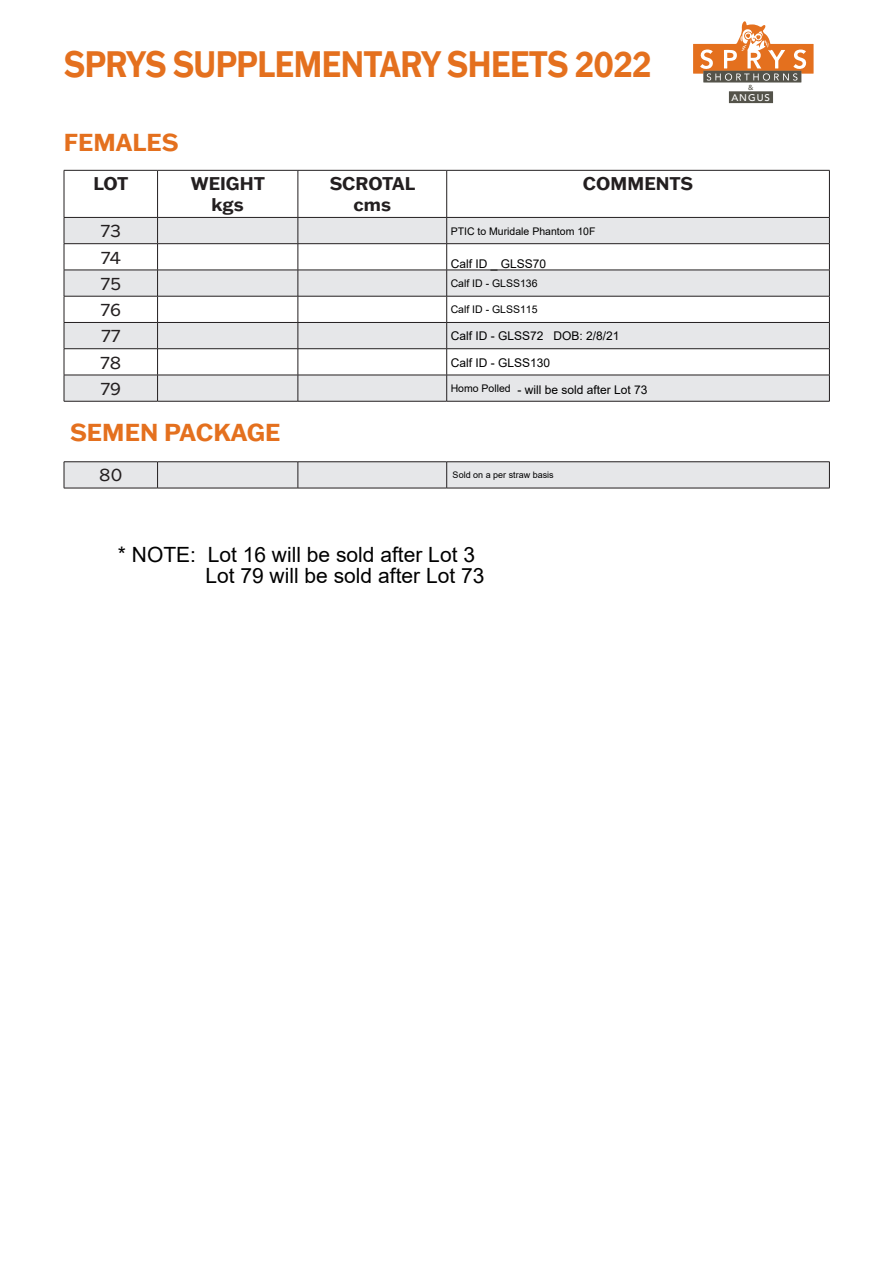
<style>
.page{position:relative;width:893px;height:1263px;background:#fff}
.page>*{position:absolute;margin:0;border:0;box-sizing:border-box;transform-origin:0 0}
.t1{font:700 36px "Franklin Gothic ATF";letter-spacing:-.02em;color:#e4701e;scale:.85 1}
.t2{font:700 24px "Franklin Gothic ATF";color:#e4701e}
.t3{font:21px/21px "Arial";color:#000}
.t4{font:700 18px/21.6px "Franklin Gothic ATF";color:#231f20;text-align:center}
.t5{font:18px/26.2px "Franklin Gothic ATF";color:#231f20;text-align:justify}
.t6{font:12px "Arial";color:#000}
.t7{font:10.5px "Arial";color:#000}
.t8{font:500 9.75px "Avenir";letter-spacing:.1em;color:#fff}
.t9{font:9px "Arial";color:#000}
.t10{font:500 7.35px "Avenir";color:#54534a}
</style>
<div class="page">
<svg style="left:65px;top:218px;width:764px;height:270px"></svg>
<hr style="left:64px;top:170px;width:94px;height:1px;background:#231f20">
<hr style="left:64px;top:171px;width:1px;height:46px;background:#231f20">
<hr style="left:158px;top:170px;width:140px;height:1px;background:#231f20">
<hr style="left:157px;top:171px;width:1px;height:46px;background:#231f20">
<hr style="left:298px;top:170px;width:149px;height:1px;background:#231f20">
<hr style="left:298px;top:171px;width:1px;height:46px;background:#231f20">
<hr style="left:447px;top:170px;width:383px;height:1px;background:#231f20">
<hr style="left:446px;top:171px;width:1px;height:46px;background:#231f20">
<hr style="left:829px;top:171px;width:1px;height:46px;background:#231f20">
<hr style="left:64px;top:217px;width:94px;height:1px;background:#231f20">
<hr style="left:447px;top:217px;width:383px;height:1px;background:#231f20">
<hr style="left:64px;top:243px;width:94px;height:1px;background:#231f20">
<hr style="left:447px;top:243px;width:383px;height:1px;background:#231f20">
<hr style="left:64px;top:270px;width:94px;height:1px;background:#231f20">
<hr style="left:158px;top:270px;width:140px;height:1px;background:#231f20">
<hr style="left:298px;top:270px;width:149px;height:1px;background:#231f20">
<hr style="left:447px;top:270px;width:383px;height:1px;background:#231f20">
<hr style="left:64px;top:296px;width:94px;height:1px;background:#231f20">
<hr style="left:158px;top:296px;width:140px;height:1px;background:#231f20">
<hr style="left:298px;top:296px;width:149px;height:1px;background:#231f20">
<hr style="left:447px;top:296px;width:383px;height:1px;background:#231f20">
<hr style="left:64px;top:322px;width:94px;height:1px;background:#231f20">
<hr style="left:158px;top:322px;width:140px;height:1px;background:#231f20">
<hr style="left:298px;top:322px;width:149px;height:1px;background:#231f20">
<hr style="left:447px;top:322px;width:383px;height:1px;background:#231f20">
<hr style="left:64px;top:348px;width:94px;height:1px;background:#231f20">
<hr style="left:158px;top:348px;width:140px;height:1px;background:#231f20">
<hr style="left:298px;top:348px;width:149px;height:1px;background:#231f20">
<hr style="left:447px;top:348px;width:383px;height:1px;background:#231f20">
<hr style="left:64px;top:375px;width:94px;height:1px;background:#231f20">
<svg style="left:64px;top:218px;width:1px;height:183px"></svg>
<hr style="left:158px;top:375px;width:140px;height:1px;background:#231f20">
<hr style="left:298px;top:375px;width:149px;height:1px;background:#231f20">
<svg style="left:298px;top:218px;width:1px;height:183px"></svg>
<hr style="left:447px;top:375px;width:383px;height:1px;background:#231f20">
<svg style="left:829px;top:218px;width:1px;height:183px"></svg>
<hr style="left:64px;top:401px;width:94px;height:1px;background:#231f20">
<hr style="left:158px;top:401px;width:140px;height:1px;background:#231f20">
<hr style="left:298px;top:401px;width:149px;height:1px;background:#231f20">
<hr style="left:447px;top:401px;width:383px;height:1px;background:#231f20">
<hr style="left:64px;top:461px;width:94px;height:1px;background:#231f20">
<svg style="left:64px;top:462px;width:1px;height:26px"></svg>
<hr style="left:158px;top:461px;width:140px;height:1px;background:#231f20">
<svg style="left:157px;top:462px;width:1px;height:26px"></svg>
<hr style="left:298px;top:461px;width:149px;height:1px;background:#231f20">
<svg style="left:298px;top:462px;width:1px;height:26px"></svg>
<hr style="left:447px;top:461px;width:383px;height:1px;background:#231f20">
<svg style="left:446px;top:462px;width:1px;height:26px"></svg>
<svg style="left:829px;top:462px;width:1px;height:26px"></svg>
<hr style="left:64px;top:488px;width:94px;height:1px;background:#231f20">
<hr style="left:158px;top:488px;width:140px;height:1px;background:#231f20">
<hr style="left:298px;top:488px;width:149px;height:1px;background:#231f20">
<hr style="left:447px;top:488px;width:383px;height:1px;background:#231f20">
<hr style="left:158px;top:217px;width:140px;height:1px;background:#231f20">
<svg style="left:157px;top:218px;width:1px;height:183px"></svg>
<hr style="left:298px;top:217px;width:149px;height:1px;background:#231f20">
<svg style="left:446px;top:218px;width:1px;height:183px"></svg>
<hr style="left:158px;top:243px;width:140px;height:1px;background:#231f20">
<hr style="left:298px;top:243px;width:149px;height:1px;background:#231f20">
<svg style="left:693px;top:21px;width:120px;height:62px"></svg>
<svg style="left:729px;top:91px;width:44px;height:12px"></svg>
<h1 class="t1" style="left:64px;top:40px;width:693px">SPRYS SUPPLEMENTARY SHEETS 2022</h1>
<h2 class="t2" style="left:64px;top:126px;width:116px">FEMALES</h2>
<h3 class="t4" style="left:93px;top:172px;width:37px">LOT</h3>
<h3 class="t4" style="left:191px;top:172px;width:76px">WEIGHT kgs</h3>
<h3 class="t4" style="left:330px;top:172px;width:87px">SCROTAL cms</h3>
<h3 class="t4" style="left:583px;top:172px;width:112px">COMMENTS</h3>
<h3 class="t5" style="left:100px;top:217px;width:23px">73<br>74<br>75<br>76<br>77<br>78<br>79</h3>
<h2 class="t2" style="left:70px;top:416px;width:212px">SEMEN PACKAGE</h2>
<h3 class="t5" style="left:99px;top:461px;width:24px">80</h3>
<p class="t7" style="left:451px;top:224px;width:146px">PTIC to Muridale Phantom 10F</p>
<p class="t6" style="left:451px;top:255px;width:97px">Calf ID _ GLSS70</p>
<p class="t7" style="left:451px;top:276px;width:88px">Calf ID - GLSS136</p>
<p class="t7" style="left:451px;top:302px;width:88px">Calf ID - GLSS115</p>
<p class="t6" style="left:451px;top:328px;width:170px">Calf ID - GLSS72 DOB: 2/8/21</p>
<p class="t6" style="left:451px;top:354px;width:101px">Calf ID - GLSS130</p>
<p class="t6" style="left:517px;top:382px;width:132px">- will be sold after Lot 73</p>
<p class="t7" style="left:451px;top:381px;width:62px">Homo Polled</p>
<p class="t9" style="left:453px;top:468px;width:103px">Sold on a per straw basis</p>
<h3 class="t3" style="left:205px;top:544px;width:280px;text-indent:-88px">* NOTE: Lot 16 will be sold after Lot 3<br>Lot 79 will be sold after Lot 73</h3>
<p class="t10" style="left:748px;top:81px;width:7px">&amp;</p>
<p class="t8" style="left:731px;top:89px;width:40px">ANGUS</p>
</div>
